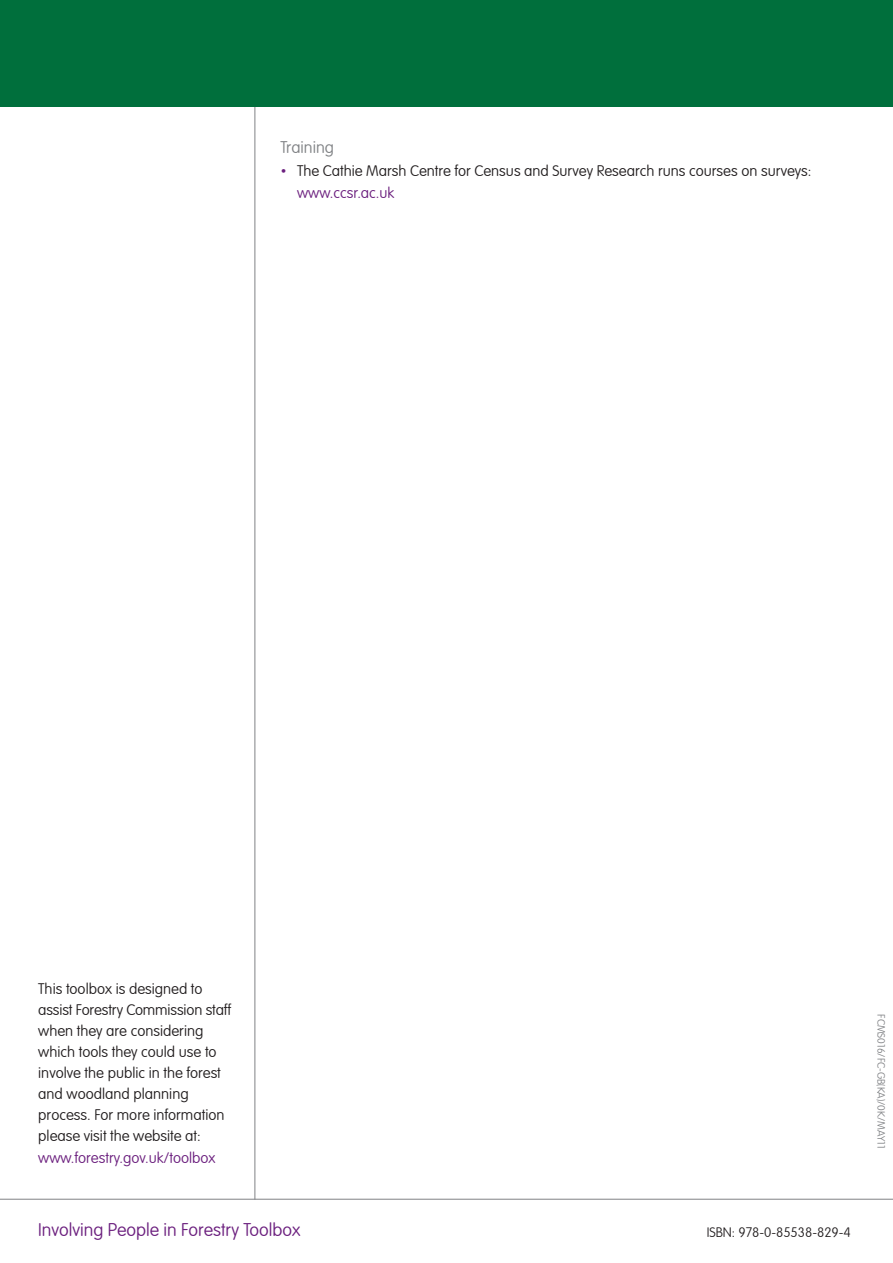
<style>
.page{position:relative;width:893px;height:1263px;background:#fff}
.page>*{position:absolute;margin:0;border:0;box-sizing:border-box;transform-origin:0 0}
.t1{font:100 18px "VAG Rounded Std";color:#6b1f7e}
.t2{font:100 16.5px "VAG Rounded Std";color:#808285}
.t3{font:100 15px/22.5px "VAG Rounded Std";color:#231f20}
.t4{font:100 15px "VAG Rounded Std";color:#6b1f7e}
.t5{font:100 13.5px "VAG Rounded Std";color:#231f20}
.t6{font:100 10.5px "VAG Rounded Std";color:#808285}
.s1{font-family:"Gill Sans";font-weight:400;color:#6b1f7e}
.s2{color:#6b1f7e}
</style>
<div class="page">
<hr style="left:255px;top:86px;width:1px;height:1113px;background:#808285">
<div style="left:0;top:0;width:893px;height:106px;background:#006f3c"></div>
<hr style="left:0;top:1199px;width:893px;height:1px;background:#808285">
<p class="t2" style="left:281px;top:138px;width:55px">Training</p>
<p class="t3" style="left:297px;top:160px;width:516px;text-indent:-16px"><span class="s1">•</span> The Cathie Marsh Centre for Census and Survey Research runs courses on surveys: <span class="s2">www.ccsr.ac.uk</span></p>
<p class="t3" style="left:38px;top:978px;width:166px">This toolbox is designed to</p>
<p class="t3" style="left:38px;top:999px;width:194px">assist Forestry Commission staff</p>
<p class="t3" style="left:38px;top:1020px;width:167px">when they are considering</p>
<p class="t3" style="left:38px;top:1041px;width:180px">which tools they could use to</p>
<p class="t3" style="left:38px;top:1062px;width:184px">involve the public in the forest</p>
<p class="t3" style="left:38px;top:1083px;width:152px">and woodland planning</p>
<p class="t3" style="left:38px;top:1104px;width:188px">process. For more information</p>
<p class="t3" style="left:38px;top:1125px;width:164px">please visit the website at:</p>
<p class="t4" style="left:38px;top:1149px;width:179px">www.forestry.gov.uk/toolbox</p>
<p class="t1" style="left:38px;top:1220px;width:264px">Involving People in Forestry Toolbox</p>
<p class="t5" style="left:707px;top:1224px;width:146px">ISBN: 978-0-85538-829-4</p>
<p class="t6" style="left:887px;top:1014px;width:135px;rotate:90deg">FCMS016/FC-GB(KA)/0K/MAY11</p>
</div>
